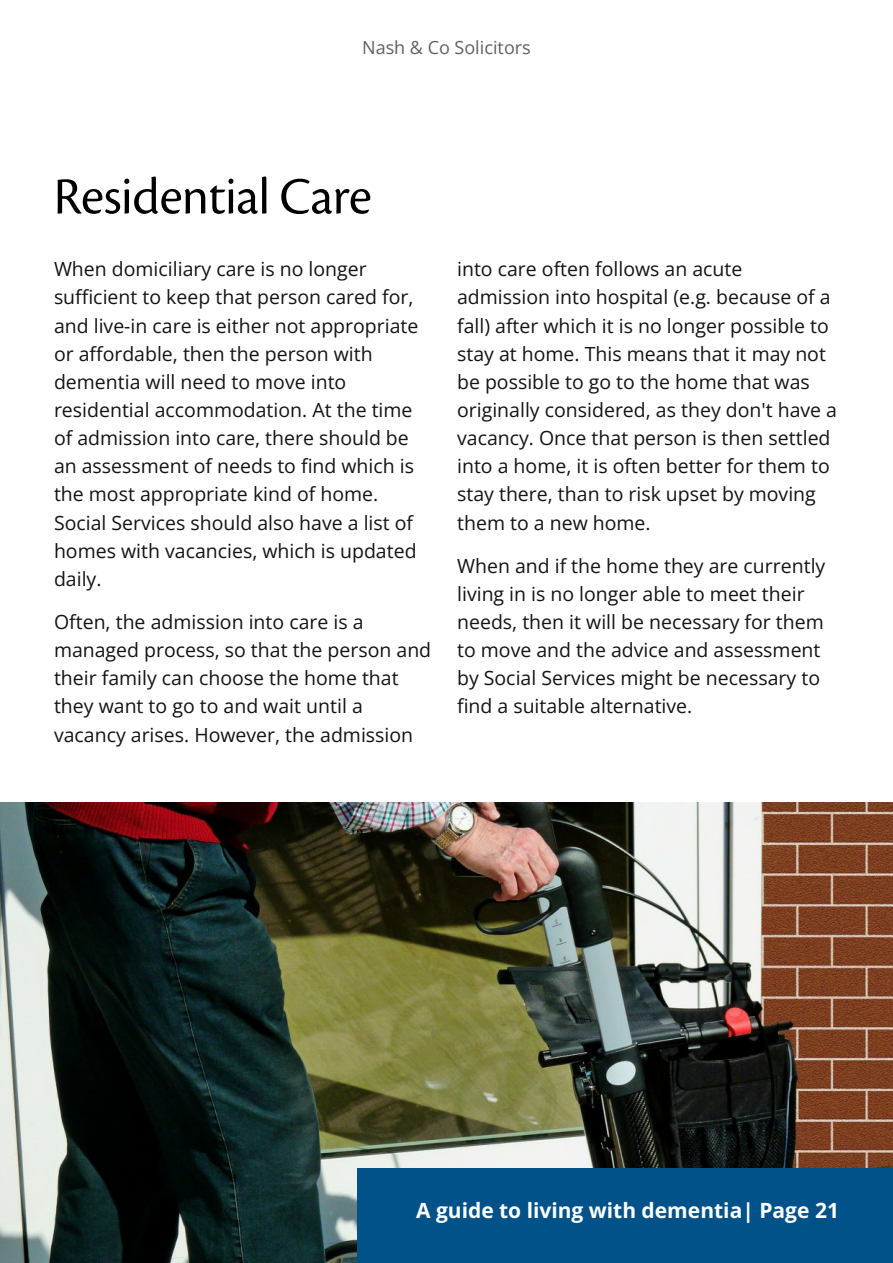
<style>
.page{position:relative;width:893px;height:1263px;background:#fff}
.page>*{position:absolute;margin:0;border:0;box-sizing:border-box;transform-origin:0 0}
.t1{font:54px "Cronos Pro Disp";color:#000}
.t2{font:700 21px "Open Sans";color:#fff}
.t3{font:19.5px/28.2px "Open Sans";color:#141414}
.t4{font:18px "Open Sans";color:#616161}
</style>
<div class="page">
<img style="left:0;top:803px;width:893px;height:460px">
<div style="left:357px;top:1169px;width:536px;height:94px;background:#005289"></div>
<p class="t4" style="left:362px;top:35px;width:170px">Nash &amp; Co Solicitors</p>
<h1 class="t1" style="left:54px;top:171px;width:319px">Residential Care</h1>
<p class="t3" style="left:54px;top:255px;width:366px">When domiciliary care is no longer sufficient to keep that person cared for, and live-in care is either not appropriate or affordable, then the person with dementia will need to move into residential accommodation. At the time of admission into care, there should be an assessment of needs to find which is the most appropriate kind of home.<br>Social Services should also have a list of homes with vacancies, which is updated daily.</p>
<p class="t3" style="left:54px;top:607px;width:379px">Often, the admission into care is a managed process, so that the person and their family can choose the home that they want to go to and wait until a vacancy arises. However, the admission</p>
<p class="t3" style="left:457px;top:255px;width:381px">into care often follows an acute admission into hospital (e.g. because of a fall) after which it is no longer possible to stay at home. This means that it may not be possible to go to the home that was originally considered, as they don't have a vacancy. Once that person is then settled into a home, it is often better for them to stay there, than to risk upset by moving them to a new home.</p>
<p class="t3" style="left:457px;top:551px;width:370px">When and if the home they are currently living in is no longer able to meet their needs, then it will be necessary for them to move and the advice and assessment by Social Services might be necessary to find a suitable alternative.</p>
<p class="t2" style="left:416px;top:1195px;width:424px">A guide to living with dementia| Page 21</p>
</div>
